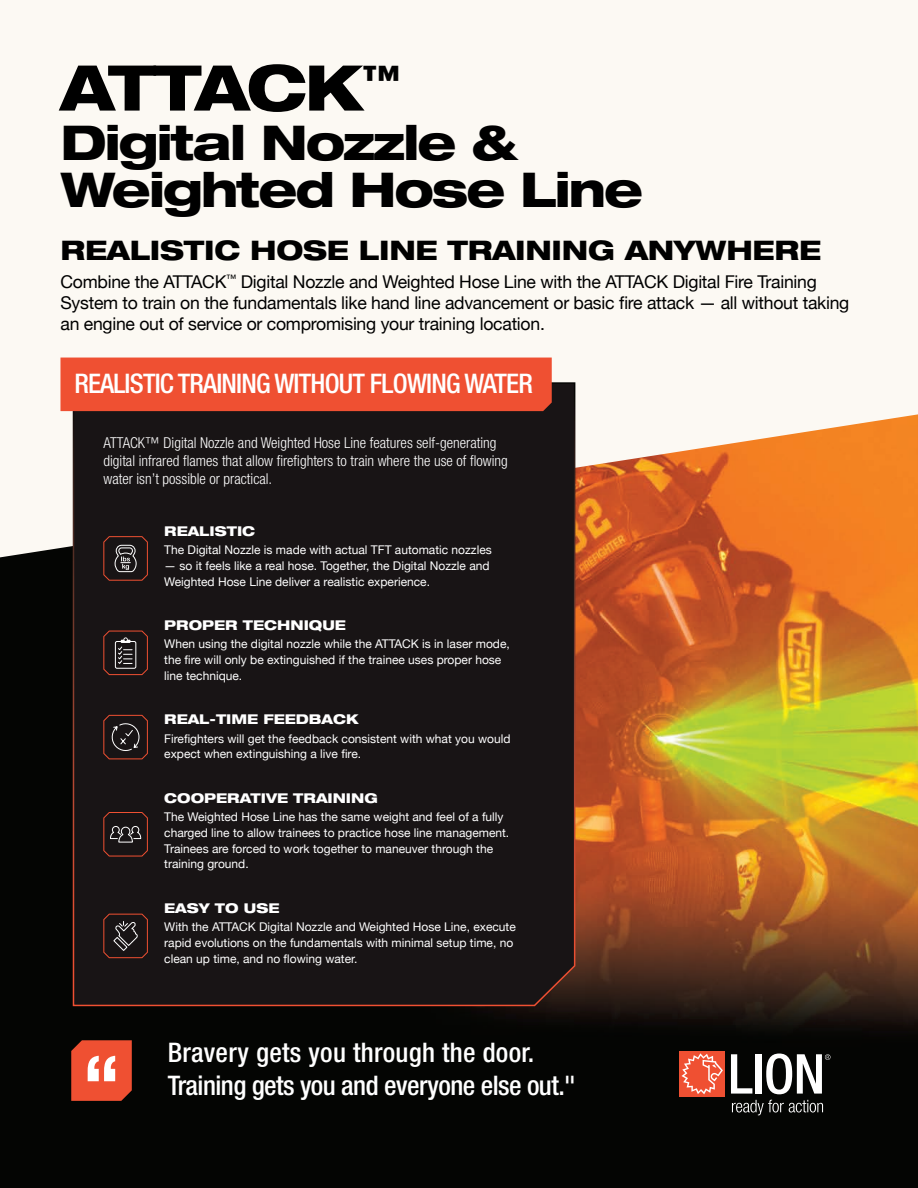
<style>
.page{position:relative;width:918px;height:1188px;background:#fff}
.page>*{position:absolute;margin:0;border:0;box-sizing:border-box;transform-origin:0 0}
.Product_Description{font:700 condensed 79.5px "Helvetica Neue LT Std";color:#fff;scale:1.06 1}
.Title_-_46{font:800 expanded 63px "Helvetica Neue LT Pro";letter-spacing:-.04em;color:#000}
.Second_title_line_-_32{font:800 expanded 48px/46.5px "Helvetica Neue LT Pro";letter-spacing:-.04em;color:#000}
.Container_Tag_Header{font:500 condensed 27px "Helvetica Neue LT Std";letter-spacing:-.02em;color:#fff}
.Second_subtitle_option{font:800 expanded 27px "Helvetica Neue LT Pro";letter-spacing:-.01em;color:#000}
.Container_Tag_Header-2{font:500 condensed 27px "Helvetica Neue LT Std";letter-spacing:.01em;color:#fff}
.Body_Copy{font:17.7px/21.1px "Helvetica Neue";letter-spacing:-.015em;color:#000}
.Container_Body{font:300 condensed 15px/18px "Helvetica Neue LT Std";color:#fff}
.Container_Section_Headers{font:800 expanded 13.5px "Helvetica Neue LT Pro";color:#fff}
.Container_Bullet_copy{font:12px/15.8px "Helvetica Neue";color:#fff}
</style>
<div class="page">
<img style="left:0;top:557px;width:918px;height:631px">
<svg style="left:0;top:0;width:918px;height:557px;fill:#fcf9f3"></svg>
<div style="left:72px;top:382px;width:504px;height:626px;background:#181415"></div>
<div style="left:60px;top:358px;width:492px;height:53px;background:#ef5032"></div>
<svg style="left:731px;top:1054px;width:21px;height:40px"></svg>
<div style="left:755px;top:1054px;width:7px;height:40px;background:#fff"></div>
<div style="left:680px;top:1051px;width:45px;height:46px;background:#ef5032"></div>
<svg style="left:681px;top:1053px;width:42px;height:41px"></svg>
<svg style="left:732px;top:1100px;width:91px;height:15px"></svg>
<svg style="left:766px;top:1054px;width:65px;height:40px"></svg>
<svg style="left:103px;top:536px;width:45px;height:45px;background:#3c2c2a"></svg>
<svg style="left:103px;top:630px;width:45px;height:45px;background:#3c2c2b"></svg>
<svg style="left:103px;top:714px;width:45px;height:46px;background:#352524"></svg>
<svg style="left:103px;top:812px;width:45px;height:45px;background:#362625"></svg>
<svg style="left:103px;top:913px;width:45px;height:45px;background:#372725"></svg>
<svg style="left:71px;top:1040px;width:61px;height:61px;background:#e44c2f"></svg>
<p class="Title_-_46" style="left:60px;top:48px;width:341px">ATTACK<sup>™</sup></p>
<p class="Second_title_line_-_32" style="left:60px;top:118px;width:584px">Digital Nozzle &amp;<br>Weighted Hose Line</p>
<p class="Second_subtitle_option" style="left:60px;top:233px;width:762px">REALISTIC HOSE LINE TRAINING ANYWHERE</p>
<p class="Body_Copy" style="left:60px;top:272px;width:790px">Combine the ATTACK<sup>™</sup> Digital Nozzle and Weighted Hose Line with the ATTACK Digital Fire Training<br>System to train on the fundamentals like hand line advancement or basic fire attack — all without taking an engine out of service or compromising your training location.</p>
<p class="Container_Tag_Header" style="left:74px;top:368px;width:460px">REALISTIC TRAINING WITHOUT FLOWING WATER</p>
<p class="Container_Body" style="left:104px;top:433px;width:406px">ATTACK™ Digital Nozzle and Weighted Hose Line features self-generating digital infrared flames that allow firefighters to train where the use of flowing water isn’t possible or practical.</p>
<p class="Container_Section_Headers" style="left:164px;top:522px;width:93px">REALISTIC</p>
<p class="Container_Bullet_copy" style="left:164px;top:543px;width:329px">The Digital Nozzle is made with actual TFT automatic nozzles</p>
<p class="Container_Bullet_copy" style="left:164px;top:558px;width:327px">— so it feels like a real hose. Together, the Digital Nozzle and<br>Weighted Hose Line deliver a realistic experience.</p>
<p class="Container_Section_Headers" style="left:164px;top:616px;width:183px">PROPER TECHNIQUE</p>
<p class="Container_Bullet_copy" style="left:164px;top:637px;width:347px">When using the digital nozzle while the ATTACK is in laser mode, the fire will only be extinguished if the trainee uses proper hose line technique.</p>
<p class="Container_Section_Headers" style="left:164px;top:711px;width:196px">REAL-TIME FEEDBACK</p>
<p class="Container_Bullet_copy" style="left:164px;top:731px;width:348px">Firefighters will get the feedback consistent with what you would expect when extinguishing a live fire.</p>
<p class="Container_Section_Headers" style="left:164px;top:789px;width:215px">COOPERATIVE TRAINING</p>
<p class="Container_Bullet_copy" style="left:164px;top:810px;width:347px">The Weighted Hose Line has the same weight and feel of a fully charged line to allow trainees to practice hose line management.<br>Trainees are forced to work together to maneuver through the training ground.</p>
<p class="Container_Section_Headers" style="left:164px;top:899px;width:117px">EASY TO USE</p>
<p class="Container_Bullet_copy" style="left:164px;top:920px;width:353px">With the ATTACK Digital Nozzle and Weighted Hose Line, execute rapid evolutions on the fundamentals with minimal setup time, no clean up time, and no flowing water.</p>
<p class="Product_Description" style="left:82px;top:1036px;width:38px">“</p>
<p class="Container_Tag_Header-2" style="left:168px;top:1037px;width:368px">Bravery gets you through the door.</p>
<p class="Container_Tag_Header" style="left:168px;top:1070px;width:409px">Training gets you and everyone else out."</p>
</div>
